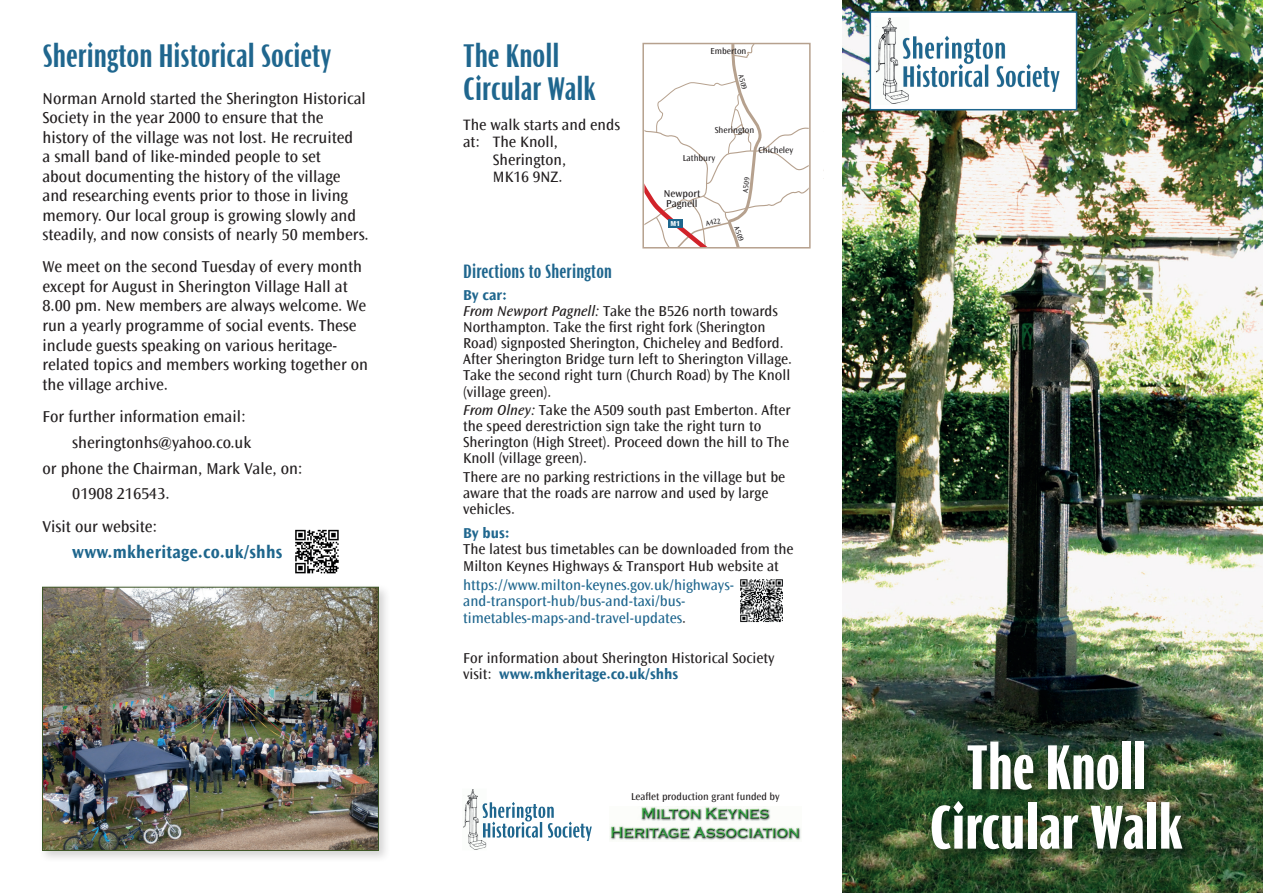
<style>
.page{position:relative;width:1263px;height:893px;background:#fff}
.page>*{position:absolute;margin:0;border:0;box-sizing:border-box;transform-origin:0 0}
.t1{font:800 condensed 64.5px "Ocean Sans";color:#fff;scale:.95 1}
.t2{font:800 condensed 63px "Ocean Sans";color:#fff}
.t3{font:700 condensed 33px/33px "Ocean Sans";color:#1f668e}
.t4{font:700 condensed 19.5px "Ocean Sans";letter-spacing:.01em;color:#1f668e}
.t5{font:700 18px "Ocean Sans";letter-spacing:.015em;color:#1e668d;scale:.95 1}
.t6{font:16.5px/19.5px "Ocean Sans";color:#231f20}
.t7{font:15.75px "Ocean Sans";color:#231f20}
.t8{font:15px/16.2px "Ocean Sans";color:#231f20}
.t9{font:15px/16.5px "Ocean Sans";color:#1f668e}
.t10{font:700 15px "Ocean Sans";color:#1f668e}
.t11{font:10.5px/9.8px "Ocean Sans";color:#231f20}
.t12{font:9px "Ocean Sans";color:#231f20}
.t13{font:7.5px "Ocean Sans";color:#231f20}
.t14{font:800 7.5px "Ocean Sans";color:#fff}
.s1{font-weight:700;color:#1f668e}
.s2{font-style:italic}
.s3{color:#231f20}
</style>
<div class="page">
<img style="left:842px;top:1px;width:421px;height:892px">
<img style="left:872px;top:14px;width:202px;height:93px">
<div style="left:869px;top:11px;width:208px;height:99px;border:2px solid #1f668e"></div>
<div style="left:965px;top:740px;width:192px;height:64px;background:#041d10;opacity:.75"></div>
<div style="left:929px;top:800px;width:266px;height:64px;background:#041d10;opacity:.75"></div>
<img style="left:463px;top:789px;width:129px;height:61px">
<img style="left:482px;top:802px;width:72px;height:19px">
<div style="left:38px;top:583px;width:353px;height:280px;background:#231f20;opacity:.2"></div>
<img style="left:44px;top:589px;width:333px;height:260px">
<div style="left:42px;top:587px;width:337px;height:264px;border:1px solid #3e5727"></div>
<svg style="left:642px;top:42px;width:182px;height:204px"></svg>
<div style="left:642px;top:43px;width:169px;height:206px;border:2px solid #b6a18e"></div>
<div style="left:668px;top:219px;width:15px;height:9px;background:#1e668d"></div>
<img style="left:609px;top:807px;width:192px;height:33px">
<svg style="left:295px;top:529px;width:44px;height:45px"></svg>
<svg style="left:295px;top:530px;width:44px;height:43px"></svg>
<img style="left:740px;top:579px;width:43px;height:44px">
<h3 class="t3" style="left:43px;top:40px;width:290px">Sherington Historical Society</h3>
<p class="t6" style="left:43px;top:88px;width:328px">Norman Arnold started the Sherington Historical Society in the year 2000 to ensure that the history of the village was not lost. He recruited<br>a small band of like-minded people to set<br>about documenting the history of the village and researching events prior to those in living memory. Our local group is growing slowly and steadily, and now consists of nearly 50 members.</p>
<p class="t6" style="left:43px;top:257px;width:327px">We meet on the second Tuesday of every month except for August in Sherington Village Hall at 8.00 pm. New members are always welcome. We run a yearly programme of social events. These include guests speaking on various heritage&shy;related topics and members working together on the village archive.</p>
<p class="t6" style="left:43px;top:407px;width:205px">For further information email:</p>
<p class="t6" style="left:72px;top:432px;width:181px">sheringtonhs@yahoo.co.uk</p>
<p class="t6" style="left:43px;top:458px;width:262px">or phone the Chairman, Mark Vale, on:</p>
<p class="t6" style="left:72px;top:484px;width:99px">01908 216543.</p>
<p class="t6" style="left:43px;top:516px;width:116px">Visit our website:</p>
<p class="t5" style="left:72px;top:541px;width:222px">www.mkheritage.co.uk/shhs</p>
<h3 class="t3" style="left:463px;top:40px;width:134px">The Knoll<br>Circular Walk</h3>
<p class="t7" style="left:463px;top:116px;width:158px">The walk starts and ends</p>
<p class="t7" style="left:463px;top:133px;width:96px">at: The Knoll,</p>
<p class="t7" style="left:493px;top:150px;width:75px">Sherington,</p>
<p class="t7" style="left:493px;top:168px;width:71px">MK16 9NZ.</p>
<p class="t12" style="left:711px;top:46px;width:37px">Emberton</p>
<p class="t13" style="left:745px;top:73px;width:16px;rotate:76deg">A509</p>
<p class="t12" style="left:715px;top:125px;width:41px">Sherington</p>
<p class="t12" style="left:683px;top:153px;width:34px">Lathbury</p>
<p class="t11" style="left:664px;top:189px;width:38px">Newport<br>Pagnell</p>
<p class="t14" style="left:670px;top:219px;width:11px">M1</p>
<p class="t13" style="left:705px;top:219px;width:16px;rotate:-13deg">A422</p>
<p class="t13" style="left:741px;top:192px;width:16px;rotate:-83deg">A509</p>
<p class="t12" style="left:759px;top:145px;width:36px">Chicheley</p>
<p class="t13" style="left:741px;top:225px;width:16px;rotate:70deg">A509</p>
<p class="t4" style="left:463px;top:260px;width:150px">Directions to Sherington</p>
<p class="t8" style="left:463px;top:287px;width:330px"><span class="s1">By car:<br></span><span class="s2">From Newport Pagnell:</span> Take the B526 north towards Northampton. Take the first right fork (Sherington Road) signposted Sherington, Chicheley and Bedford.<br>After Sherington Bridge turn left to Sherington Village.<br>Take the second right turn (Church Road) by The Knoll (village green).</p>
<p class="t8" style="left:463px;top:402px;width:329px"><span class="s2">From Olney:</span> Take the A509 south past Emberton. After the speed derestriction sign take the right turn to Sherington (High Street). Proceed down the hill to The Knoll (village green).</p>
<p class="t8" style="left:463px;top:468px;width:324px">There are no parking restrictions in the village but be aware that the roads are narrow and used by large vehicles.</p>
<p class="t10" style="left:463px;top:524px;width:48px">By bus:</p>
<p class="t8" style="left:463px;top:541px;width:332px">The latest bus timetables can be downloaded from the<br>Milton Keynes Highways &amp; Transport Hub website at</p>
<p class="t9" style="left:463px;top:576px;width:272px">https://www.milton-keynes.gov.uk/highways&shy;and-transport-hub/bus-and-taxi/bus&shy;timetables-maps-and-travel-updates<span class="s3">.</span></p>
<p class="t8" style="left:463px;top:650px;width:313px">For information about Sherington Historical Society visit: <span class="s1">www.mkheritage.co.uk/shhs</span></p>
<p class="t11" style="left:631px;top:791px;width:150px">Leaflet production grant funded by</p>
<h1 class="t1" style="left:966px;top:730px;width:191px">The Knoll</h1>
<h2 class="t2" style="left:930px;top:791px;width:254px">Circular Walk</h2>
</div>
